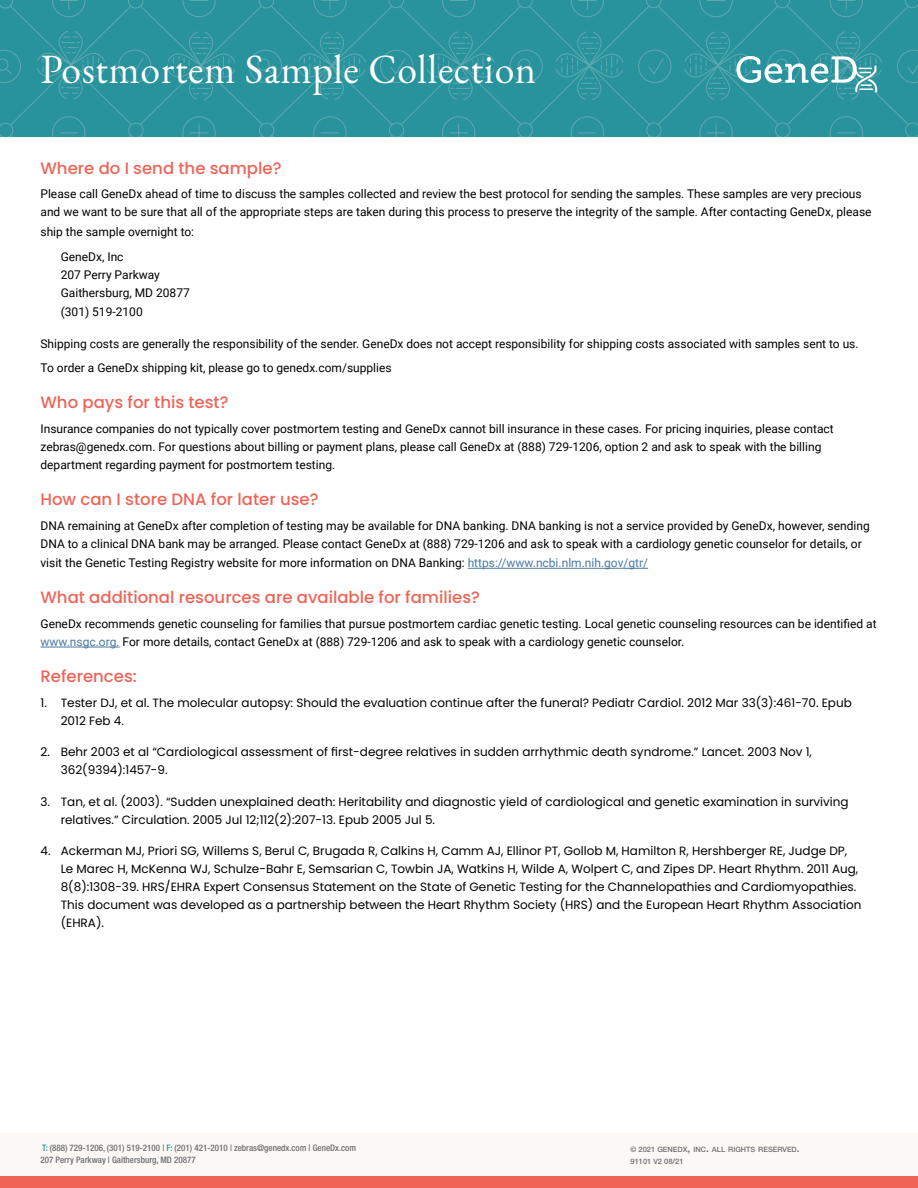
<style>
.page{position:relative;width:918px;height:1188px;background:#fff}
.page>*{position:absolute;margin:0;border:0;box-sizing:border-box;transform-origin:0 0}
.t1{font:40.5px "EB Garamond";letter-spacing:.02em;color:#fff}
.t2{font:500 16.5px "Poppins";color:#ee6457}
.t3{font:12px/18px "Roboto";color:#000}
.t4{font:12px/18px "Poppins";color:#000}
.t5{font:500 condensed 9px/12px "Helvetica Neue LT Std";color:#6e6f72}
.t6{font:500 7.5px "Helvetica Neue LT Std";color:#6e6f72}
.t7{font:500 7.35px "Helvetica Neue LT Std";color:#6e6f72}
.s1{color:#4b79a1}
.s2{color:#28939c}
.s3{font-size:7.5px}
.s4{font-size:10.5px}
.s5{font-size:7.35px}
</style>
<div class="page">
<div style="left:0;top:1133px;width:918px;height:55px;background:#fbf8f6"></div>
<div style="left:0;top:1176px;width:918px;height:12px;background:#ee6457"></div>
<hr style="left:468px;top:568px;width:180px;height:1px;background:#4b79a1">
<hr style="left:40px;top:647px;width:80px;height:1px;background:#4b79a1">
<svg style="left:0;top:0;width:918px;height:136px;background:#2d959e"></svg>
<h1 class="t1" style="left:41px;top:43px;width:497px">Postmortem Sample Collection</h1>
<h2 class="t2" style="left:40px;top:158px;width:243px">Where do I send the sample?</h2>
<p class="t3" style="left:40px;top:185px;width:833px">Please call GeneDx ahead of time to discuss the samples collected and review the best protocol for sending the samples. These samples are very precious and we want to be sure that all of the appropriate steps are taken during this process to preserve the integrity of the sample. After contacting GeneDx, please</p>
<p class="t3" style="left:61px;top:219px;width:135px;line-height:24.8px;text-indent:-20px">ship the sample overnight to:<br>GeneDx, Inc</p>
<p class="t3" style="left:61px;top:265px;width:131px">207 Perry Parkway<br>Gaithersburg, MD 20877</p>
<p class="t3" style="left:61px;top:302px;width:84px">(301) 519-2100</p>
<p class="t3" style="left:40px;top:331px;width:820px;line-height:24.8px">Shipping costs are generally the responsibility of the sender. GeneDx does not accept responsibility for shipping costs associated with samples sent to us.<br>To order a GeneDx shipping kit, please go to genedx.com/supplies</p>
<h2 class="t2" style="left:40px;top:393px;width:190px">Who pays for this test?</h2>
<p class="t3" style="left:40px;top:419px;width:795px">Insurance companies do not typically cover postmortem testing and GeneDx cannot bill insurance in these cases. For pricing inquiries, please contact zebras@genedx.com. For questions about billing or payment plans, please call GeneDx at (888) 729-1206, option 2 and ask to speak with the billing department regarding payment for postmortem testing.</p>
<h2 class="t2" style="left:40px;top:490px;width:280px">How can I store DNA for later use?</h2>
<p class="t3" style="left:40px;top:516px;width:831px">DNA remaining at GeneDx after completion of testing may be available for DNA banking. DNA banking is not a service provided by GeneDx, however, sending<br>DNA to a clinical DNA bank may be arranged. Please contact GeneDx at (888) 729-1206 and ask to speak with a cardiology genetic counselor for details, or</p>
<p class="t3" style="left:40px;top:554px;width:609px">visit the Genetic Testing Registry website for more information on DNA Banking: <span class="s1">https://www.ncbi.nlm.nih.gov/gtr/</span></p>
<h2 class="t2" style="left:40px;top:588px;width:441px">What additional resources are available for families?</h2>
<p class="t3" style="left:40px;top:614px;width:838px">GeneDx recommends genetic counseling for families that pursue postmortem cardiac genetic testing. Local genetic counseling resources can be identified at <span class="s1">www.nsgc.org.</span> For more details, contact GeneDx at (888) 729-1206 and ask to speak with a cardiology genetic counselor.</p>
<h2 class="t2" style="left:40px;top:667px;width:98px">References:</h2>
<p class="t4" style="left:61px;top:694px;width:793px;text-indent:-20px">1. Tester DJ, et al. The molecular autopsy: Should the evaluation continue after the funeral? Pediatr Cardiol. 2012 Mar 33(3):461-70. Epub<br>2012 Feb 4.</p>
<p class="t4" style="left:61px;top:743px;width:753px;text-indent:-20px">2. Behr 2003 et al “Cardiological assessment of first-degree relatives in sudden arrhythmic death syndrome.” Lancet. 2003 Nov 1,<br>362(9394):1457-9.</p>
<p class="t4" style="left:61px;top:793px;width:789px;text-indent:-20px">3. Tan, et al. (2003). “Sudden unexplained death: Heritability and diagnostic yield of cardiological and genetic examination in surviving relatives.” Circulation. 2005 Jul 12;112(2):207-13. Epub 2005 Jul 5.</p>
<p class="t4" style="left:61px;top:842px;width:802px;text-indent:-20px">4. Ackerman MJ, Priori SG, Willems S, Berul C, Brugada R, Calkins H, Camm AJ, Ellinor PT, Gollob M, Hamilton R, Hershberger RE, Judge DP, Le Marec H, McKenna WJ, Schulze-Bahr E, Semsarian C, Towbin JA, Watkins H, Wilde A, Wolpert C, and Zipes DP. Heart Rhythm. 2011 Aug, 8(8):1308-39. HRS/EHRA Expert Consensus Statement on the State of Genetic Testing for the Channelopathies and Cardiomyopathies.<br>This document was developed as a partnership between the Heart Rhythm Society (HRS) and the European Heart Rhythm Association (EHRA).</p>
<p class="t5" style="left:40px;top:1142px;width:317px"><span class="s2">T:</span> (888) 729-1206, (301) 519-2100 | <span class="s2">F:</span> (201) 421-2010 | zebras@genedx.com | GeneDx.com<br>207 Perry Parkway | Gaithersburg, MD 20877</p>
<p class="t7" style="left:631px;top:1145px;width:171px"><span class="s3">© 2021</span> GENEDX<span class="s4">,</span> INC<span class="s4">.</span> ALL RIGHTS RESERVED<span class="s4">.</span></p>
<p class="t6" style="left:631px;top:1157px;width:55px">91101 <span class="s5">V</span>2 08/21</p>
</div>
